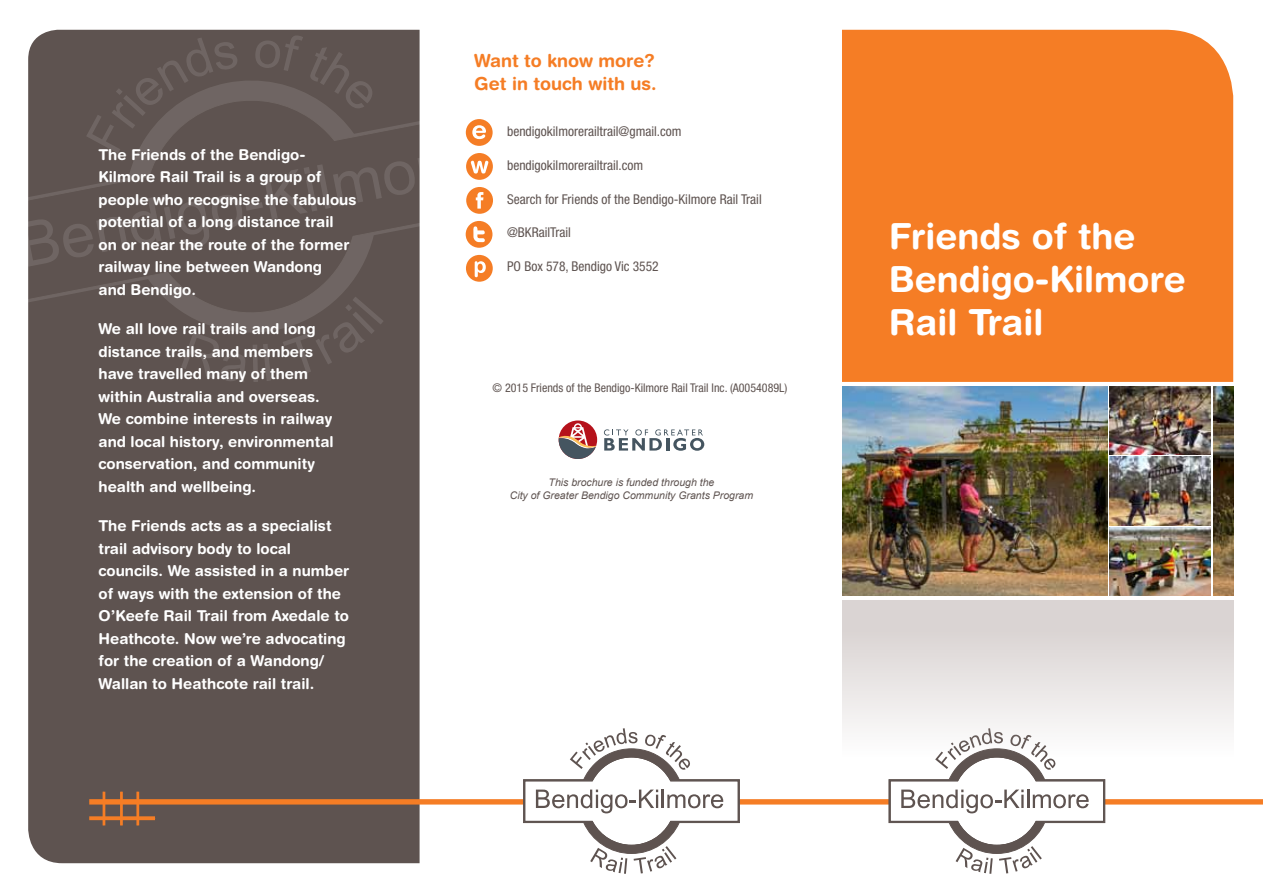
<style>
.page{position:relative;width:1263px;height:893px;background:#fff}
.page>*{position:absolute;margin:0;border:0;box-sizing:border-box;transform-origin:0 0}
.t1{font:700 36px/43.2px "Helvetica Rounded LT Std";color:#fff}
.t2{font:700 18px/22.5px "Helvetica Rounded LT Std";color:#f57d25}
.t3{font:700 15px/22.5px "Helvetica Rounded LT Std";color:#fff}
.t4{font:condensed 13.5px "Helvetica Neue LT Std";color:#5e5350}
.t5{font:condensed 12px "Helvetica Neue LT Std";color:#5e5350}
.t6{font:italic 10.5px/13.5px "Arial";color:#5e5350;text-align:center}
</style>
<div class="page">
<img style="left:842px;top:386px;width:391px;height:210px">
<svg style="left:1108px;top:386px;width:104px;height:215px"></svg>
<div style="left:842px;top:30px;width:391px;height:352px;background:#f57d25"></div>
<div style="left:28px;top:30px;width:392px;height:833px;background:#5e5350"></div>
<svg style="left:181px;top:340px;width:64px;height:42px;background:#625855"></svg>
<svg style="left:253px;top:344px;width:18px;height:38px"></svg>
<svg style="left:283px;top:340px;width:101px;height:33px;background:#605552"></svg>
<svg style="left:28px;top:277px;width:460px;height:63px;background:#786f6d"></svg>
<div style="left:89px;top:799px;width:1174px;height:6px;background:#f57d25"></div>
<svg style="left:89px;top:816px;width:66px;height:4px"></svg>
<hr style="left:120px;top:792px;width:3px;height:33px;background:#f57d25">
<hr style="left:103px;top:792px;width:2px;height:33px;background:#f57d25">
<hr style="left:136px;top:792px;width:3px;height:33px;background:#f57d25">
<svg style="left:889px;top:801px;width:216px;height:73px"></svg>
<svg style="left:523px;top:728px;width:217px;height:146px"></svg>
<img style="left:1110px;top:386px;width:101px;height:69px">
<img style="left:1110px;top:457px;width:101px;height:68px">
<img style="left:1110px;top:527px;width:101px;height:69px">
<svg style="left:466px;top:255px;width:27px;height:27px"></svg>
<svg style="left:28px;top:35px;width:465px;height:242px;background:#796e6a"></svg>
<svg style="left:604px;top:429px;width:100px;height:22px"></svg>
<svg style="left:559px;top:420px;width:38px;height:39px"></svg>
<svg style="left:559px;top:423px;width:37px;height:36px"></svg>
<svg style="left:842px;top:601px;width:391px;height:200px"></svg>
<p class="t3" style="left:99px;top:143px;width:260px">The Friends of the Bendigo-<br>Kilmore Rail Trail is a group of people who recognise the fabulous potential of a long distance trail<br>on or near the route of the former railway line between Wandong<br>and Bendigo.</p>
<p class="t3" style="left:99px;top:317px;width:237px">We all love rail trails and long distance trails, and members have travelled many of them within Australia and overseas.<br>We combine interests in railway and local history, environmental conservation, and community health and wellbeing.</p>
<p class="t3" style="left:99px;top:514px;width:252px">The Friends acts as a specialist trail advisory body to local councils. We assisted in a number of ways with the extension of the<br>O’Keefe Rail Trail from Axedale to<br>Heathcote. Now we’re advocating for the creation of a Wandong/<br>Wallan to Heathcote rail trail.</p>
<p class="t2" style="left:474px;top:49px;width:184px">Want to know more?<br>Get in touch with us.</p>
<p class="t4" style="left:507px;top:124px;width:176px">bendigokilmorerailtrail@gmail.com</p>
<p class="t4" style="left:507px;top:157px;width:138px">bendigokilmorerailtrail.com</p>
<p class="t4" style="left:507px;top:191px;width:256px">Search for Friends of the Bendigo-Kilmore Rail Trail</p>
<p class="t4" style="left:507px;top:225px;width:65px">@BKRailTrail</p>
<p class="t4" style="left:507px;top:259px;width:153px">PO Box 578, Bendigo Vic 3552</p>
<p class="t5" style="left:493px;top:381px;width:296px">© 2015 Friends of the Bendigo-Kilmore Rail Trail Inc. (A0054089L)</p>
<p class="t6" style="left:510px;top:475px;width:245px">This brochure is funded through the<br>City of Greater Bendigo Community Grants Program</p>
<h1 class="t1" style="left:889px;top:214px;width:298px">Friends of the<br>Bendigo-Kilmore<br>Rail Trail</h1>
</div>
